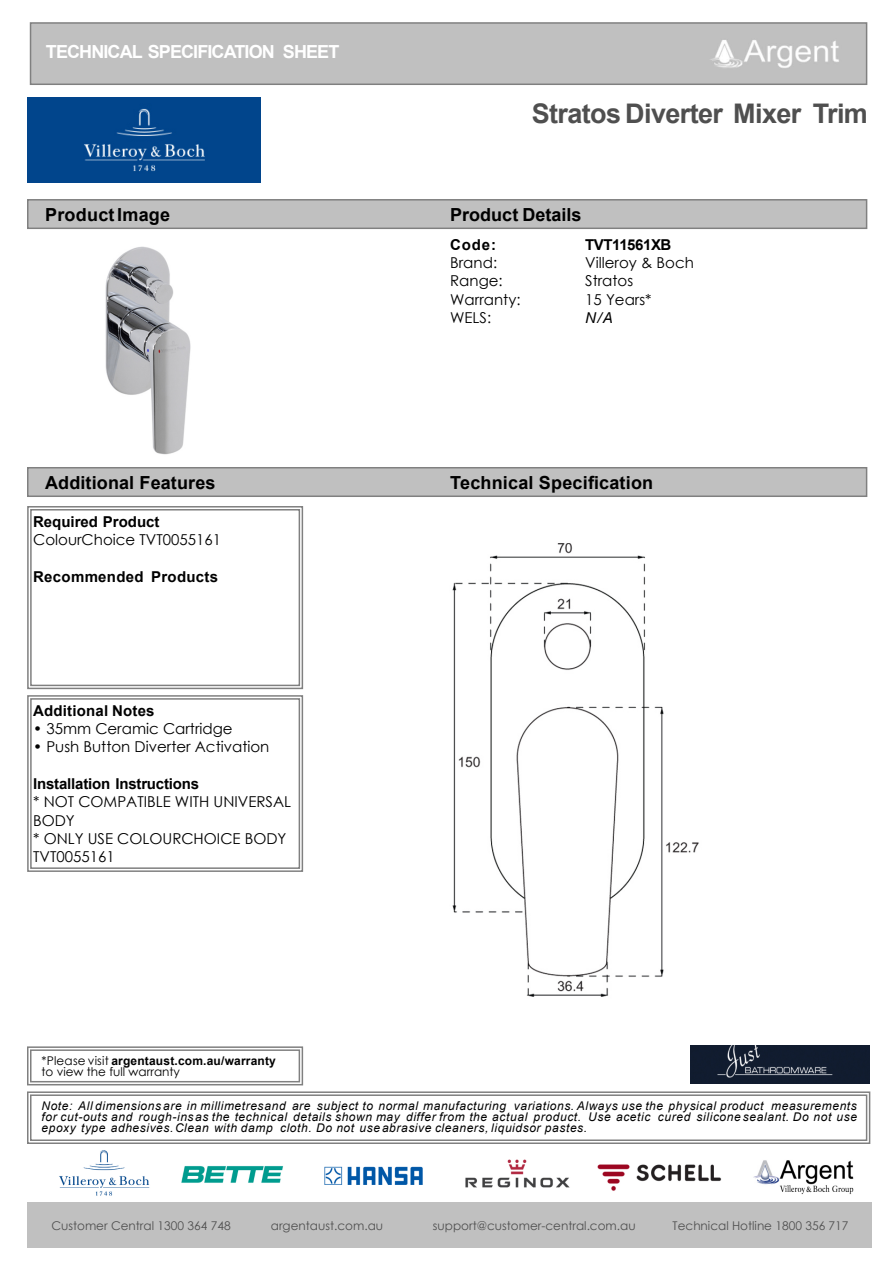
<style>
.page{position:relative;width:893px;height:1264px;background:#fff}
.page>*{position:absolute;margin:0;border:0;box-sizing:border-box;transform-origin:0 0}
.t1{font:700 27px "Arial";letter-spacing:-.025em;color:#4f4f4f}
.t2{font:700 18px "Arial";letter-spacing:.005em;color:#000}
.t3{font:700 18px "Arial";letter-spacing:-.05em;color:#fff}
.t4{font:15px/18.3px "Century Gothic";color:#000}
.t5{font:700 15px "Arial";color:#000}
.t6{font:700 15px "Arial";letter-spacing:.02em;color:#000}
.t7{font:700 15px "Arial";letter-spacing:-.03em;color:#000}
.t8{font:italic 15px "Arial";color:#000}
.t9{font:italic 12px/11.2px "Arial";letter-spacing:.05em;color:#000;text-align:justify}
.t10{font:12px "Century Gothic";color:#4f4f4f}
.t11{font:700 12px "Arial";letter-spacing:.015em;color:#000}
.t12{font:12px "Century Gothic";color:#000}
.s1{font-family:"Century Gothic";font-weight:400}
</style>
<div class="page">
<img style="left:27px;top:97px;width:234px;height:85px">
<svg style="left:30px;top:22px;width:837px;height:63px;background:#a2a2a2"></svg>
<div style="left:33px;top:25px;width:831px;height:57px;background:#c0c0c0"></div>
<img style="left:105px;top:246px;width:86px;height:209px">
<div style="left:27px;top:199px;width:840px;height:30px;background:#c0c0c0;border:2px solid #808080"></div>
<div style="left:30px;top:509px;width:270px;height:177px;border:2px solid #808080"></div>
<div style="left:27px;top:506px;width:276px;height:183px;border:2px solid #808080"></div>
<div style="left:30px;top:698px;width:270px;height:170px;border:2px solid #808080"></div>
<div style="left:27px;top:695px;width:276px;height:176px;border:2px solid #808080"></div>
<img style="left:452px;top:543px;width:247px;height:454px">
<div style="left:27px;top:467px;width:840px;height:30px;background:#c0c0c0;border:2px solid #808080"></div>
<div style="left:30px;top:1094px;width:837px;height:46px;border:2px solid #808080"></div>
<div style="left:27px;top:1091px;width:843px;height:52px;border:2px solid #808080"></div>
<div style="left:30px;top:1049px;width:270px;height:33px;border:2px solid #808080"></div>
<div style="left:27px;top:1046px;width:276px;height:39px;border:2px solid #808080"></div>
<div style="left:27px;top:1202px;width:844px;height:45px;background:#c0c0c0"></div>
<img style="left:59px;top:1150px;width:91px;height:46px">
<img style="left:181px;top:1166px;width:103px;height:17px">
<img style="left:324px;top:1166px;width:99px;height:19px">
<img style="left:465px;top:1159px;width:105px;height:29px">
<img style="left:597px;top:1164px;width:125px;height:26px">
<img style="left:753px;top:1160px;width:101px;height:35px">
<img style="left:690px;top:1045px;width:179px;height:38px">
<h2 class="t3" style="left:46px;top:45px;width:295px">TECHNICAL SPECIFICATION SHEET</h2>
<h1 class="t1" style="left:532px;top:104px;width:337px">Stratos Diverter Mixer Trim</h1>
<h2 class="t2" style="left:45px;top:208px;width:126px">ProductImage</h2>
<h2 class="t2" style="left:450px;top:208px;width:133px">Product Details</h2>
<p class="t5" style="left:450px;top:239px;width:47px">Code:</p>
<p class="t7" style="left:585px;top:239px;width:88px">TVT11561XB</p>
<p class="t4" style="left:450px;top:254px;width:48px">Brand:</p>
<p class="t4" style="left:585px;top:254px;width:110px">Villeroy &amp; Boch</p>
<p class="t4" style="left:450px;top:273px;width:54px">Range:</p>
<p class="t4" style="left:585px;top:273px;width:50px">Stratos</p>
<p class="t4" style="left:450px;top:291px;width:72px">Warranty:</p>
<p class="t4" style="left:585px;top:291px;width:68px">15 Years*</p>
<p class="t4" style="left:450px;top:310px;width:42px">WELS:</p>
<p class="t8" style="left:585px;top:312px;width:29px">N/A</p>
<h2 class="t2" style="left:45px;top:475px;width:172px">Additional Features</h2>
<h2 class="t2" style="left:450px;top:475px;width:204px">Technical Specification</h2>
<p class="t5" style="left:33px;top:516px;width:128px">Required Product</p>
<p class="t4" style="left:33px;top:531px;width:189px">ColourChoice TVT0055161</p>
<p class="t6" style="left:33px;top:570px;width:186px">Recommended Products</p>
<p class="t5" style="left:33px;top:705px;width:123px">Additional Notes</p>
<p class="t4" style="left:33px;top:720px;width:201px">• 35mm Ceramic Cartridge</p>
<p class="t4" style="left:33px;top:739px;width:238px">• Push Button Diverter Activation</p>
<p class="t5" style="left:33px;top:778px;width:167px">Installation Instructions</p>
<p class="t4" style="left:33px;top:793px;width:259px">* NOT COMPATIBLE WITH UNIVERSAL<br>BODY<br>* ONLY USE COLOURCHOICE BODY<br>TVT0055161</p>
<p class="t11" style="left:41px;top:1055px;width:236px"><span class="s1">*Please visit</span> argentaust.com.au/warranty</p>
<p class="t12" style="left:41px;top:1066px;width:140px">to view the full warranty</p>
<p class="t9" style="left:41px;top:1100px;width:817px">Note: All dimensions are in millimetresand are subject to normal manufacturing variations. Always use the physical product measurements for cut-outs and rough-insas the technical details shown may differ from the actual product. Use acetic cured silicone sealant. Do not use epoxy type adhesives.Clean with damp cloth. Do not use abrasive cleaners, liquidsor pastes.</p>
<p class="t10" style="left:51px;top:1220px;width:181px">Customer Central 1300 364 748</p>
<p class="t10" style="left:271px;top:1220px;width:114px">argentaust.com.au</p>
<p class="t10" style="left:433px;top:1220px;width:204px">support@customer-central.com.au</p>
<p class="t10" style="left:672px;top:1220px;width:177px">Technical Hotline 1800 356 717</p>
</div>
